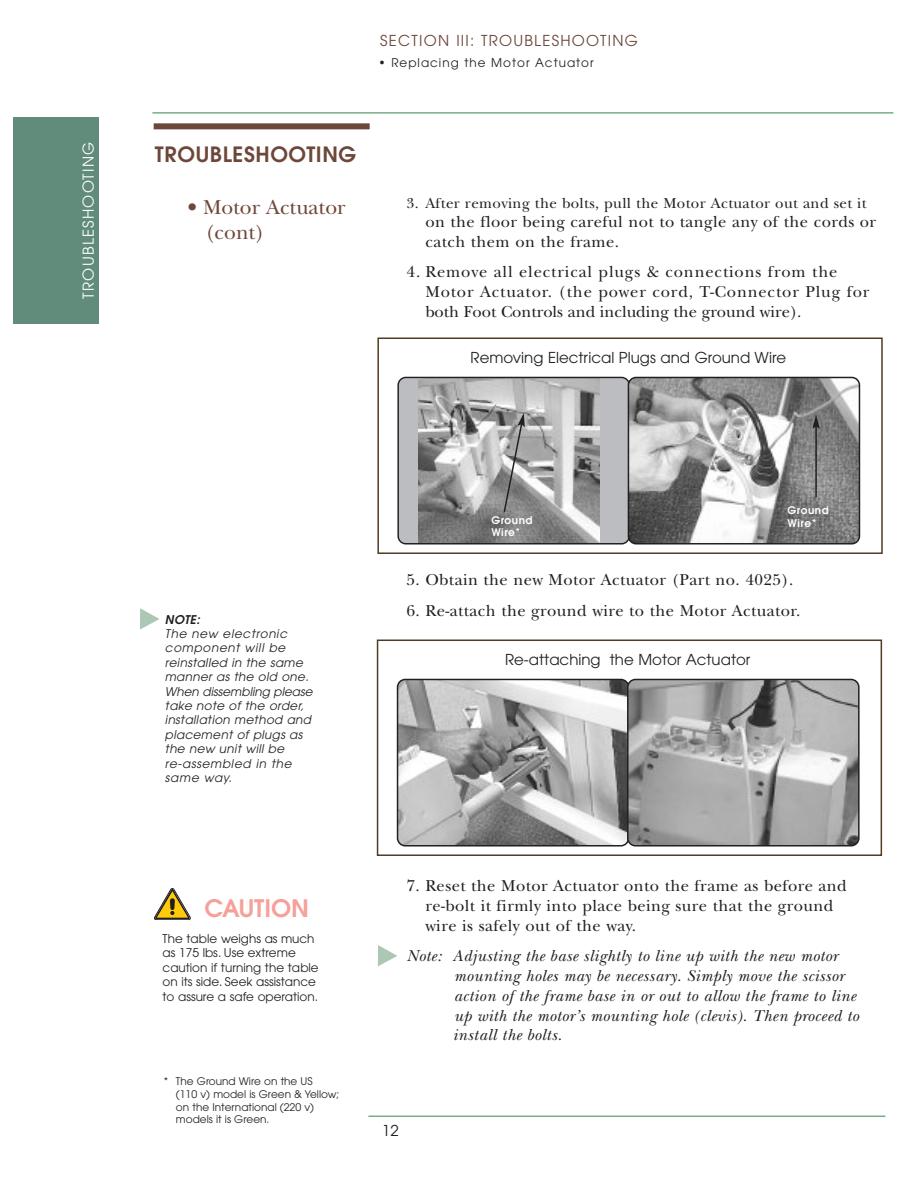
<style>
.page{position:relative;width:918px;height:1188px;background:#fff}
.page>*{position:absolute;margin:0;border:0;box-sizing:border-box;transform-origin:0 0}
.t1{font:600 24px "Avant Garde";color:#f6a09a}
.t2{font:21px/25.2px "New Baskerville";color:#6d4739}
.t3{font:600 21px "Avant Garde";letter-spacing:.03em;color:#6d4739}
.t4{font:16.5px/19.8px "New Baskerville";letter-spacing:.025em;color:#231f20}
.t5{font:italic 16.5px/19.8px "New Baskerville";letter-spacing:.025em;color:#231f20}
.t6{font:16.5px/19.8px "New Baskerville";letter-spacing:.05em;color:#231f20}
.t7{font:15px "Avant Garde";color:#231f20}
.t8{font:15px "New Baskerville";letter-spacing:.025em;color:#231f20}
.t9{font:15px "Avant Garde";letter-spacing:.085em;color:#6d4739}
.t10{font:15px "Avant Garde";letter-spacing:.085em;color:#fff}
.t11{font:italic 12px/14.4px "Avant Garde";letter-spacing:.03em;color:#231f20}
.t12{font:12px/14.4px "Avant Garde";color:#231f20}
.t13{font:12px "Avant Garde";letter-spacing:.085em;color:#231f20}
.t14{font:italic 600 12px "Avant Garde";color:#231f20}
.t15{font:10.5px/12.6px "Avant Garde";color:#231f20}
.t16{font:600 10.5px/12.6px "Avant Garde";letter-spacing:.055em;color:#fff}
</style>
<div class="page">
<div style="left:14px;top:117px;width:85px;height:207px;background:#618b7a"></div>
<hr style="left:152px;top:112px;width:741px;height:2px;background:#7aab8a">
<hr style="left:368px;top:1116px;width:517px;height:1px;background:#7aab8a">
<div style="left:154px;top:123px;width:216px;height:6px;background:#6d4739"></div>
<div style="left:377px;top:338px;width:506px;height:216px;border:2px solid #523b25"></div>
<div style="left:377px;top:640px;width:505px;height:216px;border:2px solid #523b25"></div>
<svg style="left:397px;top:679px;width:463px;height:168px;background:#a9a9a9"></svg>
<svg style="left:154px;top:888px;width:36px;height:32px"></svg>
<svg style="left:397px;top:377px;width:463px;height:168px;background:#9f9fa0"></svg>
<svg style="left:140px;top:608px;width:19px;height:22px"></svg>
<svg style="left:378px;top:945px;width:19px;height:21px"></svg>
<p class="t9" style="left:380px;top:34px;width:259px">SECTION III: TROUBLESHOOTING</p>
<p class="t13" style="left:378px;top:58px;width:217px">• Replacing the Motor Actuator</p>
<p class="t10" style="left:83px;top:299px;width:158px;rotate:-90deg">TROUBLESHOOTING</p>
<p class="t3" style="left:155px;top:147px;width:203px">TROUBLESHOOTING</p>
<p class="t2" style="left:205px;top:197px;width:142px;text-indent:-18px">• Motor Actuator (cont)</p>
<p class="t8" style="left:407px;top:198px;width:462px">3. After removing the bolts, pull the Motor Actuator out and set it</p>
<p class="t4" style="left:425px;top:214px;width:452px">on the floor being careful not to tangle any of the cords or catch them on the frame.</p>
<p class="t6" style="left:425px;top:264px;width:446px;text-indent:-19px">4. Remove all electrical plugs &amp; connections from the<br>Motor Actuator. (the power cord, T-Connector Plug for both Foot Controls and including the ground wire).</p>
<p class="t7" style="left:471px;top:352px;width:317px">Removing Electrical Plugs and Ground Wire</p>
<p class="t14" style="left:165px;top:615px;width:36px">NOTE:</p>
<p class="t11" style="left:165px;top:628px;width:149px">The new electronic component will be reinstalled in the same manner as the old one.<br>When dissembling please take note of the order, installation method and placement of plugs as the new unit will be re-assembled in the same way.</p>
<h1 class="t1" style="left:204px;top:899px;width:106px">CAUTION</h1>
<p class="t12" style="left:163px;top:933px;width:158px">The table weighs as much as 175 lbs. Use extreme caution if turning the table on its side. Seek assistance to assure a safe operation.</p>
<p class="t15" style="left:176px;top:1076px;width:165px;text-indent:-12px">* The Ground Wire on the US<br>(110 v) model is Green &amp; Yellow; on the International (220 v) models it is Green.</p>
<p class="t16" style="left:491px;top:515px;width:43px">Ground<br>Wire*</p>
<p class="t16" style="left:788px;top:505px;width:43px">Ground<br>Wire*</p>
<p class="t4" style="left:407px;top:572px;width:388px">5. Obtain the new Motor Actuator (Part no. 4025).</p>
<p class="t4" style="left:407px;top:602px;width:395px">6. Re-attach the ground wire to the Motor Actuator.</p>
<p class="t7" style="left:505px;top:654px;width:247px">Re-attaching the Motor Actuator</p>
<p class="t4" style="left:425px;top:878px;width:423px;text-indent:-19px">7. Reset the Motor Actuator onto the frame as before and re-bolt it firmly into place being sure that the ground wire is safely out of the way.</p>
<p class="t5" style="left:453px;top:948px;width:407px;text-indent:-46px">Note: Adjusting the base slightly to line up with the new motor mounting holes may be necessary. Simply move the scissor action of the frame base in or out to allow the frame to line up with the motor’s mounting hole (clevis). Then proceed to install the bolts.</p>
<p class="t7" style="left:382px;top:1125px;width:18px">12</p>
</div>
